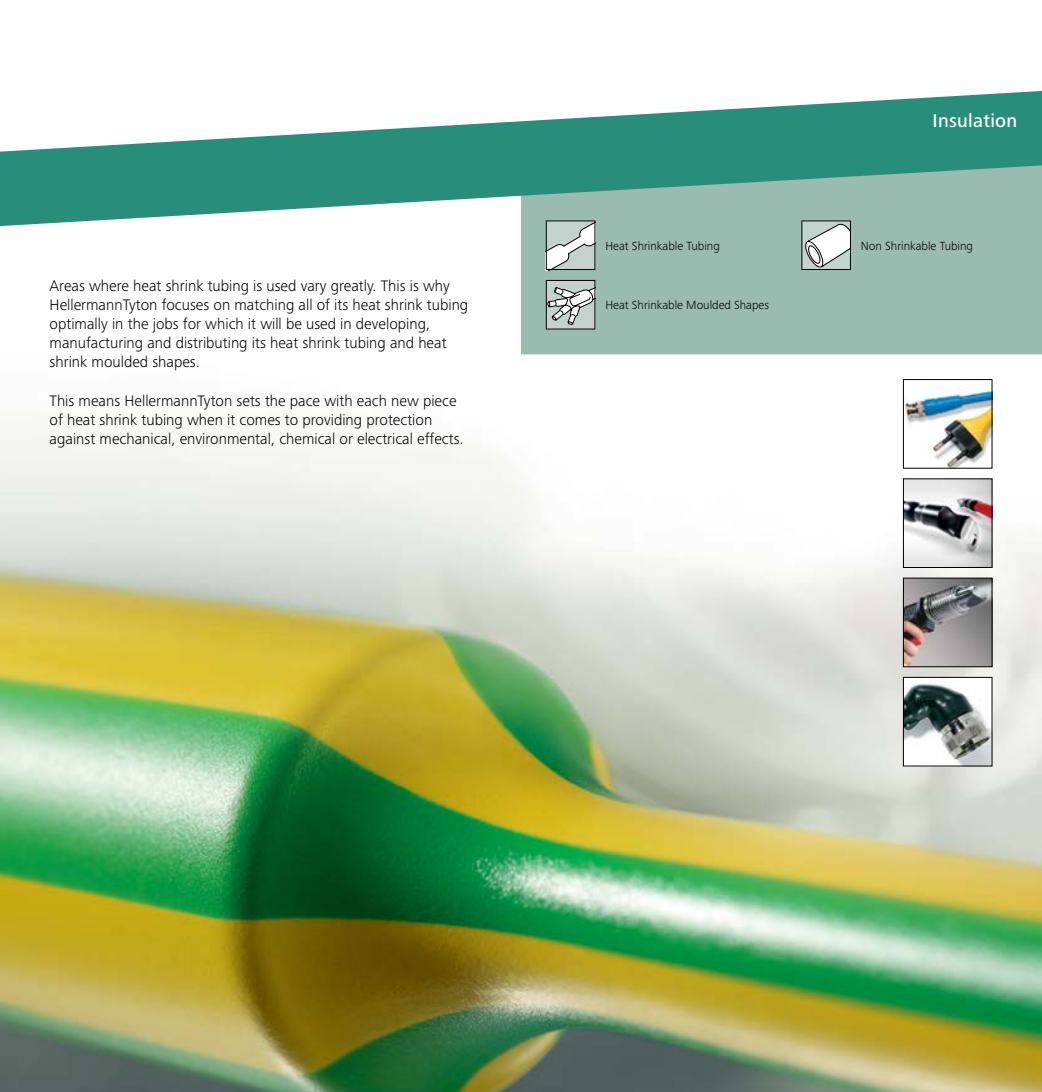
<style>
.page{position:relative;width:1042px;height:1092px;background:#fff}
.page>*{position:absolute;margin:0;border:0;box-sizing:border-box;transform-origin:0 0}
.t1{font:500 19.25px "Frutiger Next LTW1 G";letter-spacing:.015em;color:#fff}
.t2{font:300 15.75px/18.9px "Frutiger Next LTW1 G";color:#000}
.t3{font:300 12.25px "Frutiger Next LTW1 G";color:#000}
</style>
<div class="page">
<img style="left:0;top:385px;width:1042px;height:706px">
<svg style="left:521px;top:226px;width:521px;height:159px;fill:#99bbb0"></svg>
<svg style="left:0;top:91px;width:1042px;height:135px;fill:#288e79"></svg>
<img style="left:905px;top:381px;width:85px;height:85px">
<div style="left:903px;top:379px;width:89px;height:89px;border:1px solid #000"></div>
<img style="left:905px;top:480px;width:85px;height:85px">
<img style="left:905px;top:579px;width:85px;height:86px">
<div style="left:903px;top:577px;width:89px;height:90px;border:1px solid #000"></div>
<img style="left:905px;top:679px;width:85px;height:85px">
<div style="left:903px;top:677px;width:89px;height:89px;border:1px solid #000"></div>
<svg style="left:546px;top:220px;width:49px;height:50px"></svg>
<svg style="left:801px;top:220px;width:50px;height:50px"></svg>
<svg style="left:546px;top:280px;width:49px;height:49px"></svg>
<p class="t2" style="left:50px;top:276px;width:420px">Areas where heat shrink tubing is used vary greatly. This is why HellermannTyton focuses on matching all of its heat shrink tubing optimally in the jobs for which it will be used in developing, manufacturing and distributing its heat shrink tubing and heat shrink moulded shapes.</p>
<p class="t2" style="left:50px;top:391px;width:416px">This means HellermannTyton sets the pace with each new piece of heat shrink tubing when it comes to providing protection against mechanical, environmental, chemical or electrical effects.</p>
<p class="t1" style="left:932px;top:110px;width:86px">Insulation</p>
<p class="t3" style="left:605px;top:238px;width:116px">Heat Shrinkable Tubing</p>
<p class="t3" style="left:861px;top:238px;width:114px">Non Shrinkable Tubing</p>
<p class="t3" style="left:605px;top:298px;width:165px">Heat Shrinkable Moulded Shapes</p>
</div>
